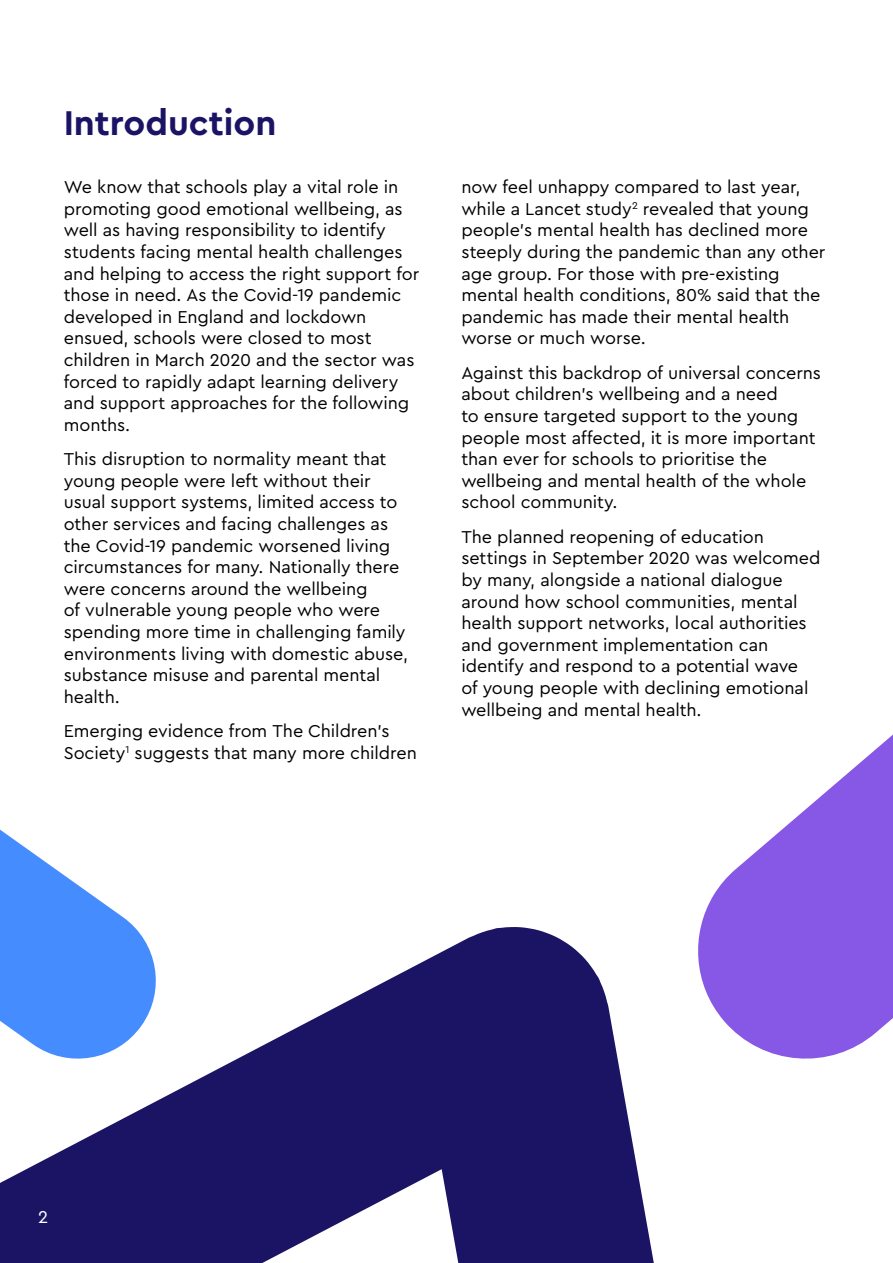
<style>
.page{position:relative;width:893px;height:1263px;background:#fff}
.page>*{position:absolute;margin:0;border:0;box-sizing:border-box;transform-origin:0 0}
.t1{font:700 36px "Cera Pro";color:#1b1464}
.t2{font:18px/21.6px "Cera Pro";letter-spacing:-.005em;color:#000}
.t3{font:18px "Cera Pro";color:#fff}
</style>
<div class="page">
<svg style="left:0;top:927px;width:654px;height:336px;fill:#1b1464"></svg>
<svg style="left:698px;top:734px;width:195px;height:325px;fill:#8757e5"></svg>
<svg style="left:0;top:829px;width:166px;height:240px;fill:#458cff"></svg>
<h1 class="t1" style="left:64px;top:99px;width:214px">Introduction</h1>
<p class="t2" style="left:64px;top:176px;width:357px">We know that schools play a vital role in promoting good emotional wellbeing, as well as having responsibility to identify students facing mental health challenges and helping to access the right support for those in need. As the Covid-19 pandemic developed in England and lockdown ensued, schools were closed to most children in March 2020 and the sector was forced to rapidly adapt learning delivery and support approaches for the following months.</p>
<p class="t2" style="left:64px;top:447px;width:346px">This disruption to normality meant that young people were left without their usual support systems, limited access to other services and facing challenges as the Covid-19 pandemic worsened living circumstances for many. Nationally there were concerns around the wellbeing<br>of vulnerable young people who were spending more time in challenging family environments living with domestic abuse, substance misuse and parental mental health.</p>
<p class="t2" style="left:64px;top:719px;width:355px">Emerging evidence from The Children’s<br>Society<sup>1</sup> suggests that many more children</p>
<p class="t2" style="left:461px;top:176px;width:366px">now feel unhappy compared to last year, while a Lancet study<sup>2</sup> revealed that young people’s mental health has declined more steeply during the pandemic than any other age group. For those with pre-existing mental health conditions, 80% said that the pandemic has made their mental health worse or much worse.</p>
<p class="t2" style="left:461px;top:361px;width:361px">Against this backdrop of universal concerns about children’s wellbeing and a need<br>to ensure targeted support to the young people most affected, it is more important than ever for schools to prioritise the wellbeing and mental health of the whole school community.</p>
<p class="t2" style="left:461px;top:525px;width:361px">The planned reopening of education settings in September 2020 was welcomed by many, alongside a national dialogue around how school communities, mental health support networks, local authorities and government implementation can identify and respond to a potential wave<br>of young people with declining emotional wellbeing and mental health.</p>
<p class="t3" style="left:38px;top:1205px;width:12px">2</p>
</div>
